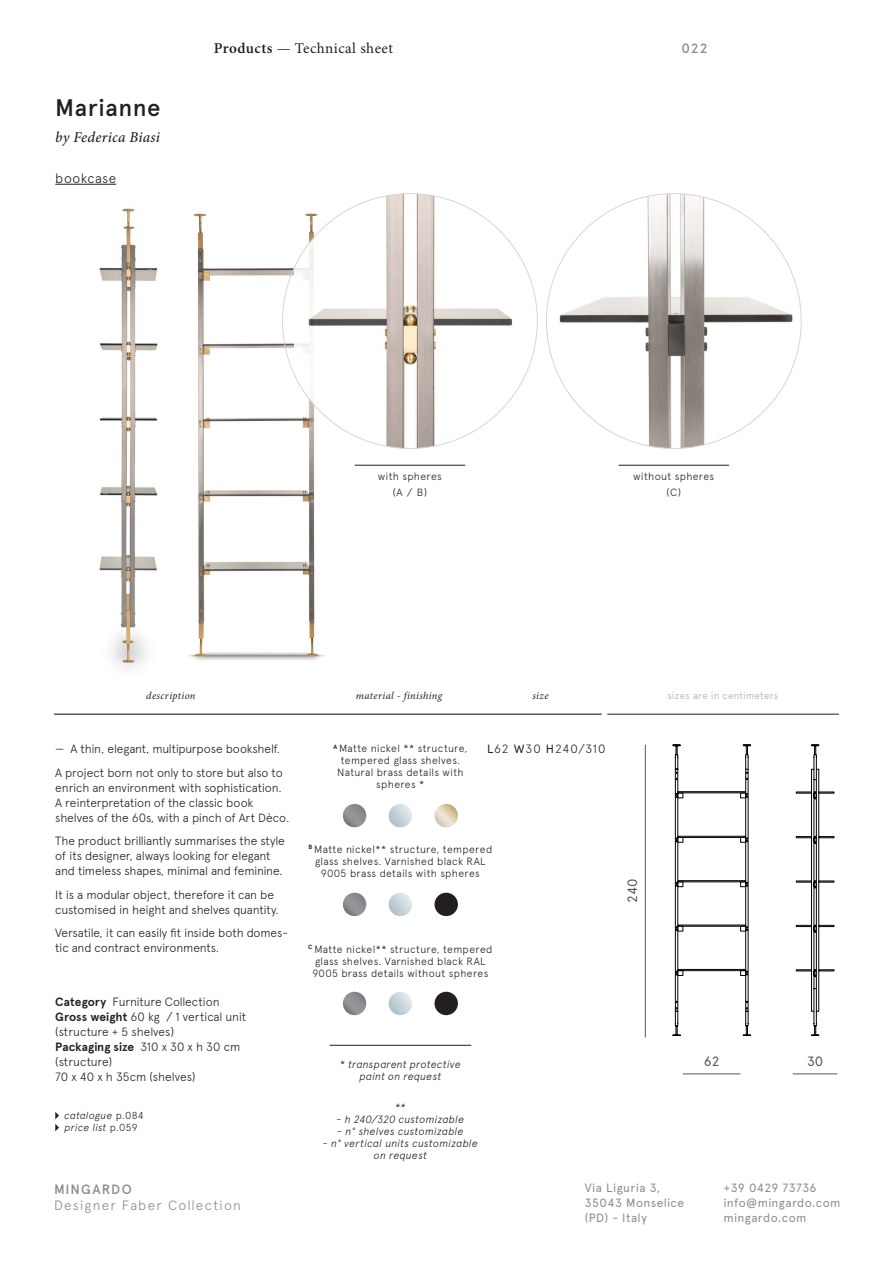
<style>
.page{position:relative;width:893px;height:1263px;background:#fff}
.page>*{position:absolute;margin:0;border:0;box-sizing:border-box;transform-origin:0 0}
.t1{font:500 24px "Apercu";letter-spacing:.02em;color:#231f20}
.t2{font:15px "Minion Pro";letter-spacing:.03em;color:#231f20}
.t3{font:italic 500 15px "Minion Pro";letter-spacing:.015em;color:#231f20}
.t4{font:300 13.5px "Apercu";letter-spacing:.09em;color:#8a8c8f}
.t5{font:500 13.5px "Apercu";letter-spacing:.08em;color:#8a8c8f}
.t6{font:300 13.5px "Apercu";letter-spacing:.03em;color:#231f20}
.t7{font:13.5px "Apercu";color:#57585a}
.t8{font:300 12px/15px "Apercu";letter-spacing:-.015em;color:#231f20}
.t9{font:12px/15px "Apercu";letter-spacing:.03em;color:#8a8c8f}
.t10{font:300 12px "Apercu";letter-spacing:.065em;color:#231f20}
.t11{font:300 10.5px/12px "Apercu";letter-spacing:.03em;color:#231f20;text-align:center}
.t12{font:italic 300 10.5px/12px "Apercu";letter-spacing:.025em;color:#231f20;text-align:center}
.t13{font:italic 10.5px "Minion Pro";letter-spacing:.03em;color:#231f20}
.t14{font:italic 300 10.2px "Apercu";letter-spacing:.03em;color:#231f20}
.t15{font:300 9.75px "Apercu";letter-spacing:.025em;color:#a8a9ad}
.s1{font-weight:600}
.s2{font-weight:700}
.s3{font-style:normal}
.s4{font-weight:400}
</style>
<div class="page">
<hr style="left:54px;top:714px;width:548px;height:1px;background:#231f20">
<hr style="left:607px;top:714px;width:232px;height:1px;background:#231f20">
<hr style="left:55px;top:184px;width:61px;height:1px;background:#231f20">
<hr style="left:330px;top:1045px;width:141px;height:1px;background:#231f20">
<svg style="left:55px;top:1112px;width:4px;height:19px"></svg>
<svg style="left:343px;top:804px;width:23px;height:23px"></svg>
<svg style="left:389px;top:804px;width:23px;height:23px"></svg>
<svg style="left:434px;top:804px;width:24px;height:23px"></svg>
<svg style="left:343px;top:893px;width:23px;height:23px"></svg>
<svg style="left:389px;top:893px;width:23px;height:23px"></svg>
<div style="left:434px;top:893px;width:24px;height:23px;background:#231f20;border-radius:50%"></div>
<svg style="left:343px;top:992px;width:23px;height:23px"></svg>
<svg style="left:389px;top:992px;width:23px;height:23px"></svg>
<div style="left:434px;top:992px;width:24px;height:23px;background:#231f20;border-radius:50%"></div>
<img style="left:99px;top:208px;width:275px;height:461px">
<img style="left:294px;top:194px;width:232px;height:254px">
<img style="left:546px;top:194px;width:255px;height:254px;border-radius:127px">
<hr style="left:355px;top:465px;width:110px;height:1px;background:#231f20">
<hr style="left:618px;top:465px;width:111px;height:1px;background:#231f20">
<hr style="left:645px;top:745px;width:1px;height:292px;background:#57585a">
<hr style="left:683px;top:1074px;width:57px;height:1px;background:#57585a">
<hr style="left:793px;top:1074px;width:44px;height:1px;background:#57585a">
<svg style="left:673px;top:745px;width:10px;height:291px"></svg>
<div style="left:675px;top:769px;width:3px;height:242px;border:1px solid #050504"></div>
<svg style="left:740px;top:745px;width:11px;height:291px"></svg>
<div style="left:745px;top:769px;width:3px;height:242px;border:1px solid #050504"></div>
<div style="left:677px;top:791px;width:69px;height:2px;border:1px solid #050504"></div>
<div style="left:677px;top:969px;width:69px;height:2px;border:1px solid #050504"></div>
<div style="left:677px;top:925px;width:69px;height:1px;border:1px solid #050504"></div>
<div style="left:677px;top:880px;width:69px;height:2px;border:1px solid #050504"></div>
<div style="left:677px;top:836px;width:69px;height:2px;border:1px solid #050504"></div>
<svg style="left:796px;top:745px;width:39px;height:291px"></svg>
<p class="t1" style="left:55px;top:93px;width:107px">Marianne</p>
<p class="t3" style="left:55px;top:127px;width:106px">by Federica Biasi</p>
<p class="t6" style="left:55px;top:170px;width:62px">bookcase</p>
<p class="t2" style="left:214px;top:38px;width:181px"><span class="s1">Products</span> — Technical sheet</p>
<p class="t5" style="left:682px;top:40px;width:27px">022</p>
<p class="t13" style="left:146px;top:689px;width:51px">description</p>
<p class="t11" style="left:378px;top:470px;width:66px">with spheres</p>
<p class="t11" style="left:393px;top:487px;width:36px">(A / B)</p>
<p class="t11" style="left:633px;top:470px;width:83px">without spheres</p>
<p class="t11" style="left:667px;top:487px;width:16px">(C)</p>
<p class="t13" style="left:356px;top:689px;width:88px">material - finishing</p>
<p class="t13" style="left:532px;top:689px;width:18px">size</p>
<p class="t15" style="left:667px;top:690px;width:112px">sizes are in centimeters</p>
<p class="t8" style="left:55px;top:741px;width:227px">— A thin, elegant, multipurpose bookshelf.</p>
<p class="t8" style="left:55px;top:765px;width:236px">A project born not only to store but also to enrich an environment with sophistication.<br>A reinterpretation of the classic book shelves of the 60s, with a pinch of Art Dèco.</p>
<p class="t8" style="left:55px;top:833px;width:231px">The product brilliantly summarises the style of its designer, always looking for elegant and timeless shapes, minimal and feminine.</p>
<p class="t8" style="left:55px;top:887px;width:225px">It is a modular object, therefore it can be customised in height and shelves quantity.</p>
<p class="t8" style="left:55px;top:925px;width:234px">Versatile, it can easily fit inside both domes&shy;tic and contract environments.</p>
<p class="t8" style="left:55px;top:994px;width:166px"><span class="s2">Category</span> Furniture Collection</p>
<p class="t8" style="left:55px;top:1009px;width:193px"><span class="s2">Gross weight</span> 60 kg / 1 vertical unit (structure + 5 shelves)</p>
<p class="t8" style="left:55px;top:1039px;width:187px"><span class="s2">Packaging size</span> 310 x 30 x h 30 cm (structure)</p>
<p class="t8" style="left:55px;top:1069px;width:142px">70 x 40 x h 35cm (shelves)</p>
<p class="t14" style="left:64px;top:1109px;width:81px">catalogue <span class="s3">p.084</span></p>
<p class="t14" style="left:64px;top:1121px;width:75px">price list <span class="s3">p.059</span></p>
<p class="t5" style="left:54px;top:1181px;width:79px">MINGARDO</p>
<p class="t4" style="left:54px;top:1197px;width:189px">Designer Faber Collection</p>
<p class="t11" style="left:333px;top:742px;width:135px"><sup>A</sup> Matte nickel ** structure, tempered glass shelves.<br>Natural brass details with spheres *</p>
<p class="t10" style="left:487px;top:742px;width:120px"><span class="s4">L</span>62 <span class="s4">W</span>30 <span class="s4">H</span>240/310</p>
<p class="t11" style="left:308px;top:843px;width:185px"><sup>B</sup> Matte nickel** structure, tempered glass shelves. Varnished black RAL<br>9005 brass details with spheres</p>
<p class="t11" style="left:308px;top:943px;width:186px"><sup>C</sup> Matte nickel** structure, tempered glass shelves. Varnished black RAL<br>9005 brass details without spheres</p>
<p class="t7" style="left:624px;top:903px;width:26px;rotate:-90deg">240</p>
<p class="t12" style="left:340px;top:1058px;width:122px"><span class="s3">*</span> transparent protective paint on request</p>
<p class="t12" style="left:395px;top:1101px;width:12px">**</p>
<p class="t12" style="left:337px;top:1113px;width:129px">- h 240/320 customizable</p>
<p class="t12" style="left:337px;top:1125px;width:128px">- n° shelves customizable</p>
<p class="t12" style="left:323px;top:1137px;width:156px">- n° vertical units customizable on request</p>
<p class="t7" style="left:704px;top:1053px;width:17px">62</p>
<p class="t7" style="left:807px;top:1053px;width:18px">30</p>
<p class="t9" style="left:585px;top:1181px;width:101px">Via Liguria 3,<br>35043 Monselice (PD) - Italy</p>
<p class="t9" style="left:724px;top:1181px;width:119px">+39 0429 73736 info@mingardo.com mingardo.com</p>
</div>
